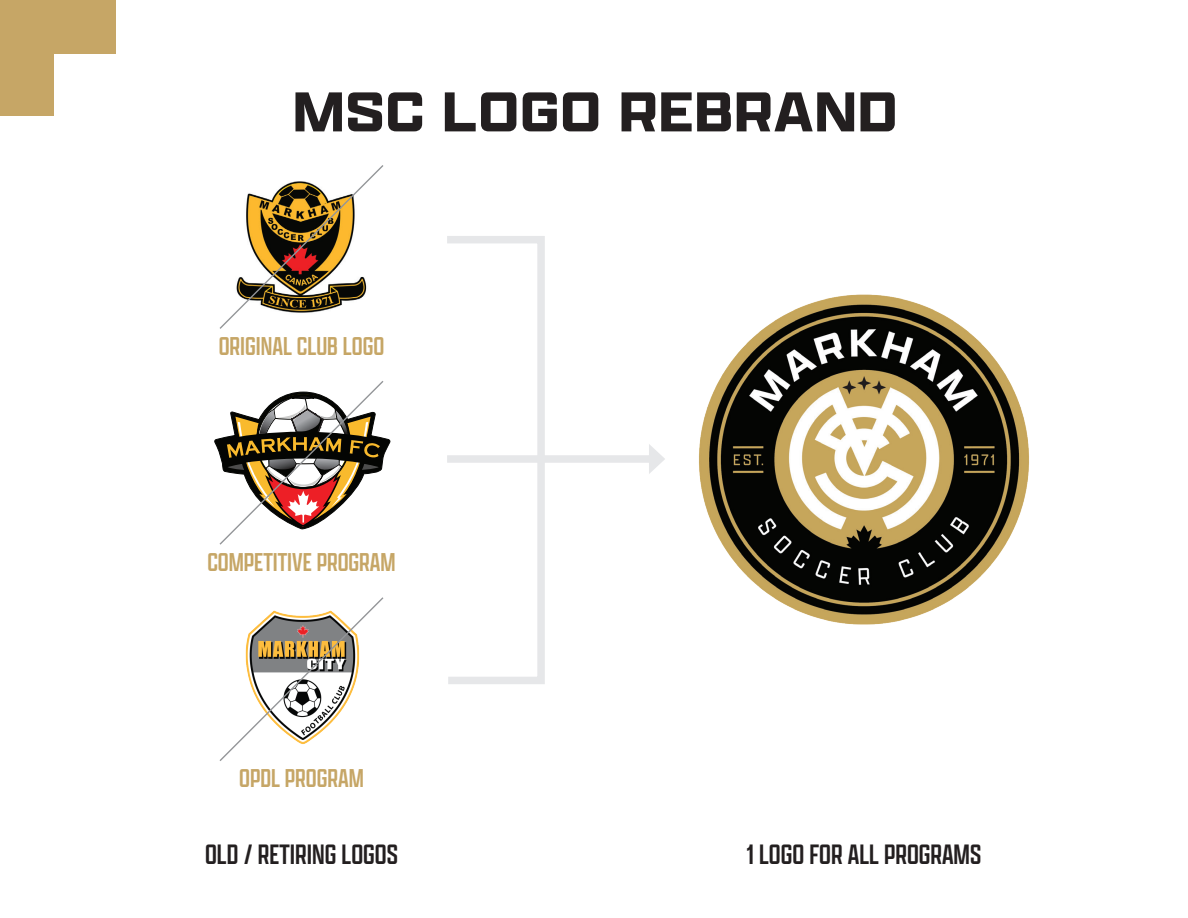
<style>
.page{position:relative;width:1188px;height:918px;background:#fff}
.page>*{position:absolute;margin:0;border:0;box-sizing:border-box;transform-origin:0 0}
.t1{font:700 60px "Apotek Extra Wide";letter-spacing:.02em;color:#231f20}
.t2{font:30px "Apotek Extra Cond";color:#231f20}
.t3{font:27.6px "Apotek Extra Cond";color:#c6a666}
</style>
<div class="page">
<div style="left:0;top:0;width:116px;height:116px;background:#c6a666"></div>
<img style="left:699px;top:294px;width:330px;height:331px">
<div style="left:447px;top:455px;width:208px;height:8px;background:#e6e7e9"></div>
<svg style="left:649px;top:444px;width:16px;height:30px"></svg>
<div style="left:54px;top:54px;width:1080px;height:108px;background:#fff"></div>
<svg style="left:214px;top:381px;width:176px;height:164px"></svg>
<svg style="left:219px;top:165px;width:165px;height:164px"></svg>
<svg style="left:219px;top:597px;width:165px;height:164px"></svg>
<svg style="left:447px;top:236px;width:98px;height:448px"></svg>
<h1 class="t1" style="left:293px;top:74px;width:606px">MSC LOGO REBRAND</h1>
<p class="t3" style="left:219px;top:329px;width:167px">ORIGINAL CLUB LOGO</p>
<p class="t3" style="left:207px;top:545px;width:190px">COMPETITIVE PROGRAM</p>
<p class="t3" style="left:239px;top:761px;width:126px">OPDL PROGRAM</p>
<p class="t2" style="left:205px;top:836px;width:194px">OLD / RETIRING LOGOS</p>
<p class="t2" style="left:747px;top:836px;width:236px">1 LOGO FOR ALL PROGRAMS</p>
</div>
